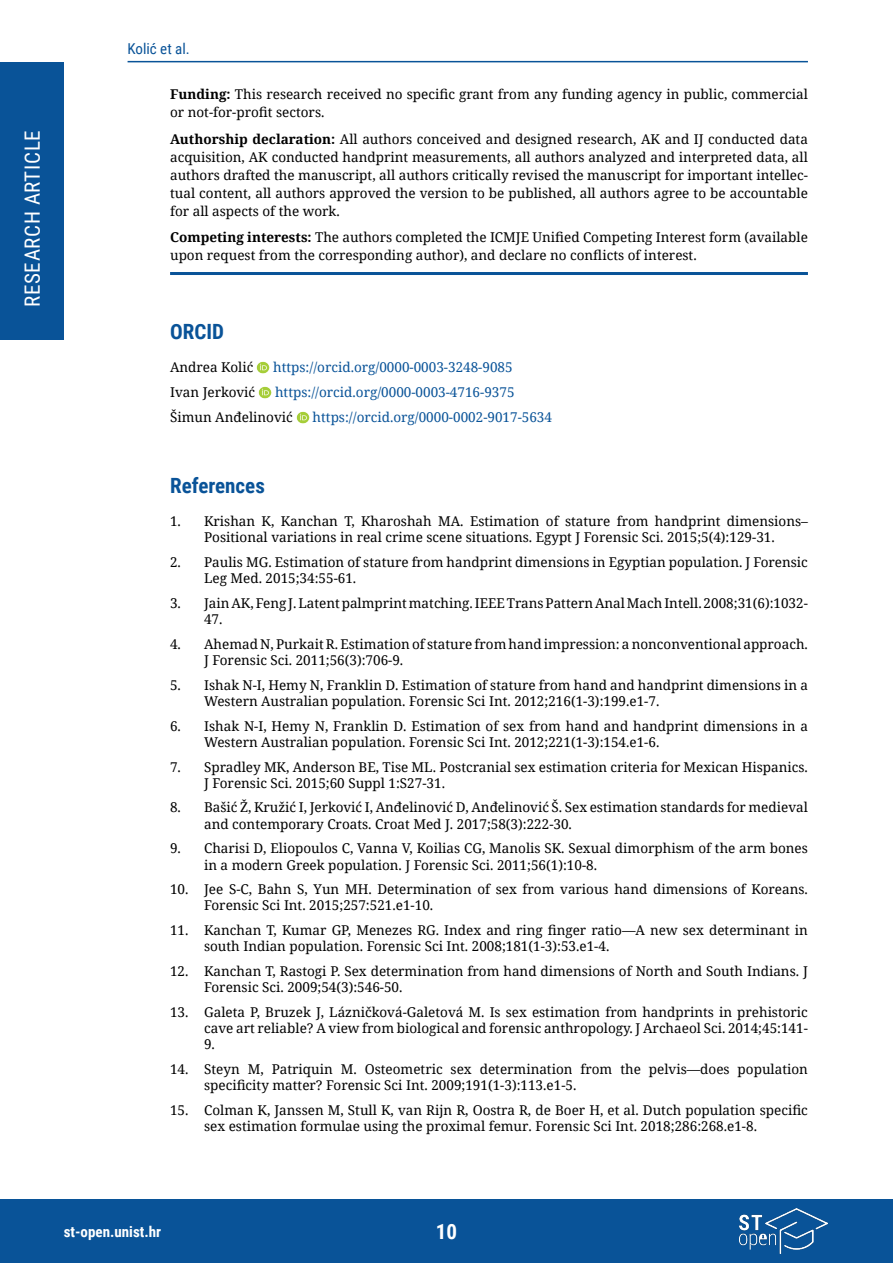
<style>
.page{position:relative;width:893px;height:1263px;background:#fff}
.page>*{position:absolute;margin:0;border:0;box-sizing:border-box;transform-origin:0 0}
.t1{font:21px "Roboto Condensed";letter-spacing:.035em;color:#fff}
.t2{font:700 21px "Roboto Condensed";color:#095398}
.t3{font:700 21px "Roboto Condensed";color:#fff}
.t4{font:700 15px "Roboto Condensed";color:#fff}
.t5{font:15px "Roboto Condensed";color:#095398}
.t6{font:13.5px/16.2px "Noto Serif";color:#000}
.t7{font:13.5px "Noto Serif";color:#095398}
.s1{font-weight:700}
</style>
<div class="page">
<div style="left:0;top:62px;width:64px;height:278px;background:#095398"></div>
<div style="left:0;top:1199px;width:893px;height:64px;background:#095398"></div>
<hr style="left:128px;top:61px;width:680px;height:1px;background:#095398">
<img style="left:740px;top:1209px;width:87px;height:44px">
<hr style="left:170px;top:272px;width:638px;height:3px;background:#095398">
<svg style="left:257px;top:361px;width:13px;height:13px"></svg>
<svg style="left:259px;top:386px;width:13px;height:13px"></svg>
<svg style="left:296px;top:411px;width:13px;height:13px"></svg>
<h1 class="t1" style="left:18px;top:307px;width:179px;rotate:-90deg">RESEARCH ARTICLE</h1>
<p class="t5" style="left:128px;top:38px;width:64px">Kolić et al.</p>
<p class="t6" style="left:170px;top:85px;width:639px;line-height:18px"><span class="s1">Funding:</span> This research received no specific grant from any funding agency in public, commercial or not-for-profit sectors.</p>
<p class="t6" style="left:170px;top:130px;width:639px;line-height:18px;text-align:justify"><span class="s1">Authorship declaration:</span> All authors conceived and designed research, AK and IJ conducted data acquisition, AK conducted handprint measurements, all authors analyzed and interpreted data, all authors drafted the manuscript, all authors critically revised the manuscript for important intellec&shy;tual content, all authors approved the version to be published, all authors agree to be accountable for all aspects of the work.</p>
<p class="t6" style="left:170px;top:228px;width:639px;line-height:18px"><span class="s1">Competing interests:</span> The authors completed the ICMJE Unified Competing Interest form (available upon request from the corresponding author), and declare no conflicts of interest.</p>
<h1 class="t2" style="left:170px;top:317px;width:55px">ORCID</h1>
<p class="t6" style="left:170px;top:359px;width:85px">Andrea Kolić</p>
<p class="t7" style="left:273px;top:358px;width:241px">https://orcid.org/0000-0003-3248-9085</p>
<p class="t6" style="left:170px;top:384px;width:87px">Ivan Jerković</p>
<p class="t7" style="left:275px;top:383px;width:241px">https://orcid.org/0000-0003-4716-9375</p>
<p class="t6" style="left:170px;top:409px;width:124px">Šimun Anđelinović</p>
<p class="t7" style="left:313px;top:408px;width:241px">https://orcid.org/0000-0002-9017-5634</p>
<h1 class="t2" style="left:170px;top:471px;width:96px">References</h1>
<p class="t6" style="left:170px;top:513px;width:639px;text-align:center">1. Krishan K, Kanchan T, Kharoshah MA. Estimation of stature from handprint dimensions–<br>Positional variations in real crime scene situations. Egypt J Forensic Sci. 2015;5(4):129-31.</p>
<p class="t6" style="left:204px;top:553px;width:605px;text-indent:-34px">2. Paulis MG. Estimation of stature from handprint dimensions in Egyptian population. J Forensic<br>Leg Med. 2015;34:55-61.</p>
<p class="t6" style="left:204px;top:594px;width:605px;text-indent:-34px">3. Jain AK, Feng J. Latent palmprint matching. IEEE Trans Pattern Anal Mach Intell. 2008;31(6):1032-<br>47.</p>
<p class="t6" style="left:204px;top:635px;width:605px;text-indent:-34px">4. Ahemad N, Purkait R. Estimation of stature from hand impression: a nonconventional approach.<br>J Forensic Sci. 2011;56(3):706-9.</p>
<p class="t6" style="left:204px;top:676px;width:605px;text-indent:-34px">5. Ishak N-I, Hemy N, Franklin D. Estimation of stature from hand and handprint dimensions in a<br>Western Australian population. Forensic Sci Int. 2012;216(1-3):199.e1-7.</p>
<p class="t6" style="left:204px;top:717px;width:605px;text-indent:-34px">6. Ishak N-I, Hemy N, Franklin D. Estimation of sex from hand and handprint dimensions in a<br>Western Australian population. Forensic Sci Int. 2012;221(1-3):154.e1-6.</p>
<p class="t6" style="left:204px;top:758px;width:605px;text-indent:-34px">7. Spradley MK, Anderson BE, Tise ML. Postcranial sex estimation criteria for Mexican Hispanics.<br>J Forensic Sci. 2015;60 Suppl 1:S27-31.</p>
<p class="t6" style="left:204px;top:799px;width:605px;text-indent:-34px">8. Bašić Ž, Kružić I, Jerković I, Anđelinović D, Anđelinović Š. Sex estimation standards for medieval and contemporary Croats. Croat Med J. 2017;58(3):222-30.</p>
<p class="t6" style="left:204px;top:840px;width:605px;text-indent:-34px">9. Charisi D, Eliopoulos C, Vanna V, Koilias CG, Manolis SK. Sexual dimorphism of the arm bones in a modern Greek population. J Forensic Sci. 2011;56(1):10-8.</p>
<p class="t6" style="left:204px;top:881px;width:605px;text-indent:-34px">10. Jee S-C, Bahn S, Yun MH. Determination of sex from various hand dimensions of Koreans.<br>Forensic Sci Int. 2015;257:521.e1-10.</p>
<p class="t6" style="left:204px;top:922px;width:605px;text-indent:-34px">11. Kanchan T, Kumar GP, Menezes RG. Index and ring finger ratio—A new sex determinant in south Indian population. Forensic Sci Int. 2008;181(1-3):53.e1-4.</p>
<p class="t6" style="left:204px;top:962px;width:605px;text-indent:-34px">12. Kanchan T, Rastogi P. Sex determination from hand dimensions of North and South Indians. J<br>Forensic Sci. 2009;54(3):546-50.</p>
<p class="t6" style="left:204px;top:1003px;width:605px;text-align:justify;text-indent:-34px">13. Galeta P, Bruzek J, Lázničková-Galetová M. Is sex estimation from handprints in prehistoric cave art reliable? A view from biological and forensic anthropology. J Archaeol Sci. 2014;45:141- 9.</p>
<p class="t6" style="left:204px;top:1060px;width:605px;text-indent:-34px">14. Steyn M, Patriquin M. Osteometric sex determination from the pelvis—does population specificity matter? Forensic Sci Int. 2009;191(1-3):113.e1-5.</p>
<p class="t6" style="left:204px;top:1101px;width:605px;text-indent:-34px">15. Colman K, Janssen M, Stull K, van Rijn R, Oostra R, de Boer H, et al. Dutch population specific sex estimation formulae using the proximal femur. Forensic Sci Int. 2018;286:268.e1-8.</p>
<p class="t4" style="left:64px;top:1221px;width:99px">st-open.unist.hr</p>
<h1 class="t3" style="left:436px;top:1217px;width:23px">10</h1>
</div>
